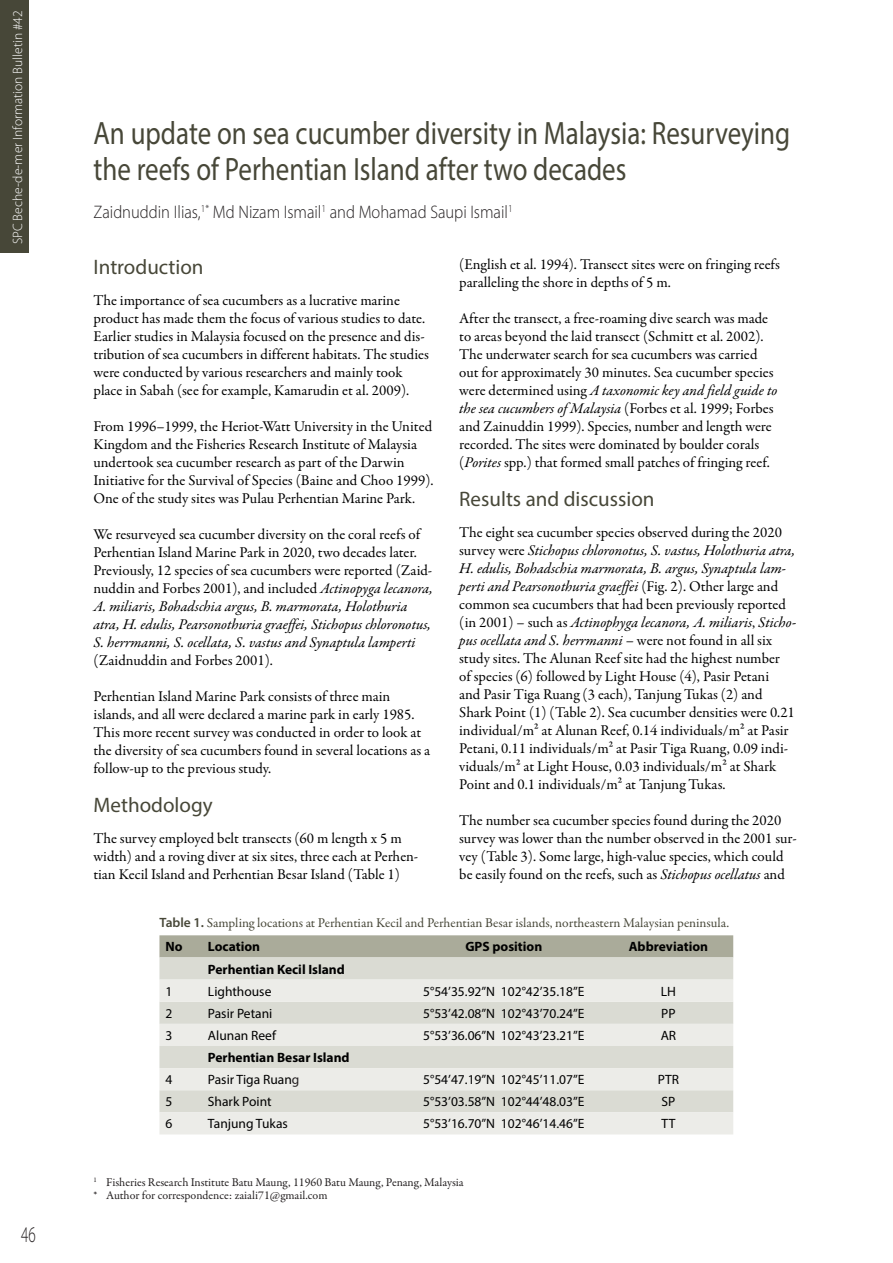
<style>
.page{position:relative;width:893px;height:1263px;background:#fff}
.page>*{position:absolute;margin:0;border:0;box-sizing:border-box;transform-origin:0 0}
.t1{font:32.4px/36px "Myriad Pro";color:#474738;scale:.83 1}
.t2{font:300 22.5px "Myriad Pro";color:#231f20;scale:.67 1}
.Header_1_-_2_lines{font:21px "Myriad Pro";color:#474738}
.Author{font:300 18.15px "Myriad Pro";color:#231f20;scale:.91 1}
.t3{font:15px/18px "Garamond Premr Pro";color:#000}
.t4{font:13.5px "Myriad Pro";color:#000}
.Figures_English{font:13.5px "Garamond Premr Pro";letter-spacing:-.005em;color:#474738}
.t5{font:700 13.5px "Myriad Pro";color:#000}
.t6{font:300 13.5px "Myriad Pro";color:#fff}
.Footnote{font:12px "Garamond Premr Pro";letter-spacing:-.005em;color:#231f20}
.s1{font-style:italic}
.s2{font-family:"Myriad Pro";font-weight:600}
.s3{color:#231f20}
</style>
<div class="page">
<div style="left:0;top:0;width:29px;height:253px;background:#474738"></div>
<div style="left:159px;top:935px;width:574px;height:22px;background:#aaab9a"></div>
<div style="left:159px;top:957px;width:574px;height:22px;background:#dadbd3"></div>
<svg style="left:159px;top:979px;width:574px;height:155px;background:#e4e4df"></svg>
<p class="t6" style="left:9px;top:244px;width:235px;rotate:-90deg">SPC Beche-de-mer Information Bulletin #42</p>
<h2 class="t2" style="left:21px;top:1221px;width:23px">46</h2>
<p class="t1" style="left:94px;top:114px;width:841px">An update on sea cucumber diversity in Malaysia: Resurveying the reefs of Perhentian Island after two decades</p>
<p class="Author" style="left:94px;top:201px;width:462px">Zaidnuddin Ilias,<sup>1*</sup> Md Nizam Ismail<sup>1</sup> and Mohamad Saupi Ismail<sup>1</sup></p>
<p class="Header_1_-_2_lines" style="left:94px;top:254px;width:112px">Introduction</p>
<p class="t3" style="left:94px;top:291px;width:337px">The importance of sea cucumbers as a lucrative marine product has made them the focus of various studies to date.<br>Earlier studies in Malaysia focused on the presence and dis&shy;tribution of sea cucumbers in different habitats. The studies were conducted by various researchers and mainly took place in Sabah (see for example, Kamarudin et al. 2009).</p>
<p class="t3" style="left:94px;top:417px;width:341px">From 1996–1999, the Heriot-Watt University in the United Kingdom and the Fisheries Research Institute of Malaysia undertook sea cucumber research as part of the Darwin Initiative for the Survival of Species (Baine and Choo 1999).<br>One of the study sites was Pulau Perhentian Marine Park.</p>
<p class="t3" style="left:94px;top:525px;width:341px">We resurveyed sea cucumber diversity on the coral reefs of Perhentian Island Marine Park in 2020, two decades later.<br>Previously, 12 species of sea cucumbers were reported (Zaid&shy;nuddin and Forbes 2001), and included <span class="s1">Actinopyga lecanora, A. miliaris, Bohadschia argus, B. marmorata, Holothuria atra, H. edulis, Pearsonothuria graeffei, Stichopus chloronotus, S. herrmanni, S. ocellata, S. vastus and Synaptula lamperti </span>(Zaidnuddin and Forbes 2001).</p>
<p class="t3" style="left:94px;top:687px;width:338px">Perhentian Island Marine Park consists of three main islands, and all were declared a marine park in early 1985.<br>This more recent survey was conducted in order to look at the diversity of sea cucumbers found in several locations as a follow-up to the previous study.</p>
<p class="Header_1_-_2_lines" style="left:94px;top:792px;width:121px">Methodology</p>
<p class="t3" style="left:94px;top:829px;width:326px">The survey employed belt transects (60 m length x 5 m width) and a roving diver at six sites, three each at Perhen&shy;tian Kecil Island and Perhentian Besar Island (Table 1)</p>
<p class="t3" style="left:459px;top:256px;width:322px">(English et al. 1994). Transect sites were on fringing reefs paralleling the shore in depths of 5 m.</p>
<p class="t3" style="left:459px;top:310px;width:320px">After the transect, a free-roaming dive search was made to areas beyond the laid transect (Schmitt et al. 2002).<br>The underwater search for sea cucumbers was carried out for approximately 30 minutes. Sea cucumber species were determined using <span class="s1">A taxonomic key and field guide to the sea cucumbers of Malaysia</span> (Forbes et al. 1999; Forbes and Zainuddin 1999). Species, number and length were recorded. The sites were dominated by boulder corals (<span class="s1">Porites</span> spp.) that formed small patches of fringing reef.</p>
<p class="Header_1_-_2_lines" style="left:459px;top:486px;width:197px">Results and discussion</p>
<p class="t3" style="left:459px;top:524px;width:338px">The eight sea cucumber species observed during the 2020 survey were <span class="s1">Stichopus chloronotus, S. vastus, Holothuria atra, H. edulis, Bohadschia marmorata, B. argus, Synaptula lam&shy;perti and Pearsonothuria graeffei</span> (Fig. 2). Other large and common sea cucumbers that had been previously reported (in 2001) – such as <span class="s1">Actinophyga lecanora, A. miliaris</span>, <span class="s1">Sticho&shy;pus ocellata and S. herrmanni</span> – were not found in all six study sites. The Alunan Reef site had the highest number<br>of species (6) followed by Light House (4), Pasir Petani<br>and Pasir Tiga Ruang (3 each), Tanjung Tukas (2) and Shark Point (1) (Table 2). Sea cucumber densities were 0.21 individual/m² at Alunan Reef, 0.14 individuals/m² at Pasir Petani, 0.11 individuals/m² at Pasir Tiga Ruang, 0.09 indi&shy;viduals/m² at Light House, 0.03 individuals/m² at Shark Point and 0.1 individuals/m² at Tanjung Tukas.</p>
<p class="t3" style="left:459px;top:812px;width:339px">The number sea cucumber species found during the 2020 survey was lower than the number observed in the 2001 sur&shy;vey (Table 3). Some large, high-value species, which could be easily found on the reefs, such as <span class="s1">Stichopus ocellatus</span> and</p>
<p class="Figures_English" style="left:159px;top:914px;width:571px"><span class="s2">Table 1.</span> Sampling locations at Perhentian Kecil and Perhentian Besar islands, northeastern Malaysian peninsula.</p>
<p class="t5" style="left:165px;top:938px;width:19px">No</p>
<p class="t5" style="left:208px;top:938px;width:54px">Location</p>
<p class="t5" style="left:465px;top:938px;width:78px">GPS position</p>
<p class="t5" style="left:629px;top:938px;width:81px">Abbreviation</p>
<p class="t5" style="left:208px;top:960px;width:138px">Perhentian Kecil Island</p>
<p class="t4" style="left:165px;top:983px;width:8px">1</p>
<p class="t4" style="left:208px;top:983px;width:65px">Lighthouse</p>
<p class="t4" style="left:423px;top:983px;width:163px">5°54’35.92”N 102°42’35.18”E</p>
<p class="t4" style="left:661px;top:983px;width:17px">LH</p>
<p class="t4" style="left:165px;top:1005px;width:8px">2</p>
<p class="t4" style="left:208px;top:1005px;width:66px">Pasir Petani</p>
<p class="t4" style="left:423px;top:1005px;width:163px">5°53’42.08”N 102°43’70.24”E</p>
<p class="t4" style="left:661px;top:1005px;width:16px">PP</p>
<p class="t4" style="left:165px;top:1027px;width:8px">3</p>
<p class="t4" style="left:208px;top:1027px;width:69px">Alunan Reef</p>
<p class="t4" style="left:423px;top:1027px;width:163px">5°53’36.06”N 102°43’23.21”E</p>
<p class="t4" style="left:661px;top:1027px;width:17px">AR</p>
<p class="t5" style="left:208px;top:1049px;width:143px">Perhentian Besar Island</p>
<p class="t4" style="left:165px;top:1071px;width:8px">4</p>
<p class="t4" style="left:208px;top:1071px;width:93px">Pasir Tiga Ruan<span class="s3">g</span></p>
<p class="t4" style="left:423px;top:1071px;width:163px">5°54’47.19”N 102°45’11.07”E</p>
<p class="t4" style="left:658px;top:1071px;width:23px">PTR</p>
<p class="t4" style="left:165px;top:1093px;width:8px">5</p>
<p class="t4" style="left:208px;top:1093px;width:65px">Shark Point</p>
<p class="t4" style="left:423px;top:1093px;width:163px">5°53’03.58”N 102°44’48.03”E</p>
<p class="t4" style="left:661px;top:1093px;width:15px">SP</p>
<p class="t4" style="left:165px;top:1115px;width:8px">6</p>
<p class="t4" style="left:208px;top:1115px;width:81px">Tanjung Tukas</p>
<p class="t4" style="left:423px;top:1115px;width:163px">5°53’16.70”N 102°46’14.46”E</p>
<p class="t4" style="left:661px;top:1115px;width:15px">TT</p>
<p class="Footnote" style="left:94px;top:1174px;width:372px"><sup>1</sup> Fisheries Research Institute Batu Maung, 11960 Batu Maung, Penang, Malaysia</p>
<p class="Footnote" style="left:94px;top:1188px;width:235px">* Author for correspondence: zaiali71@gmail.com</p>
</div>
